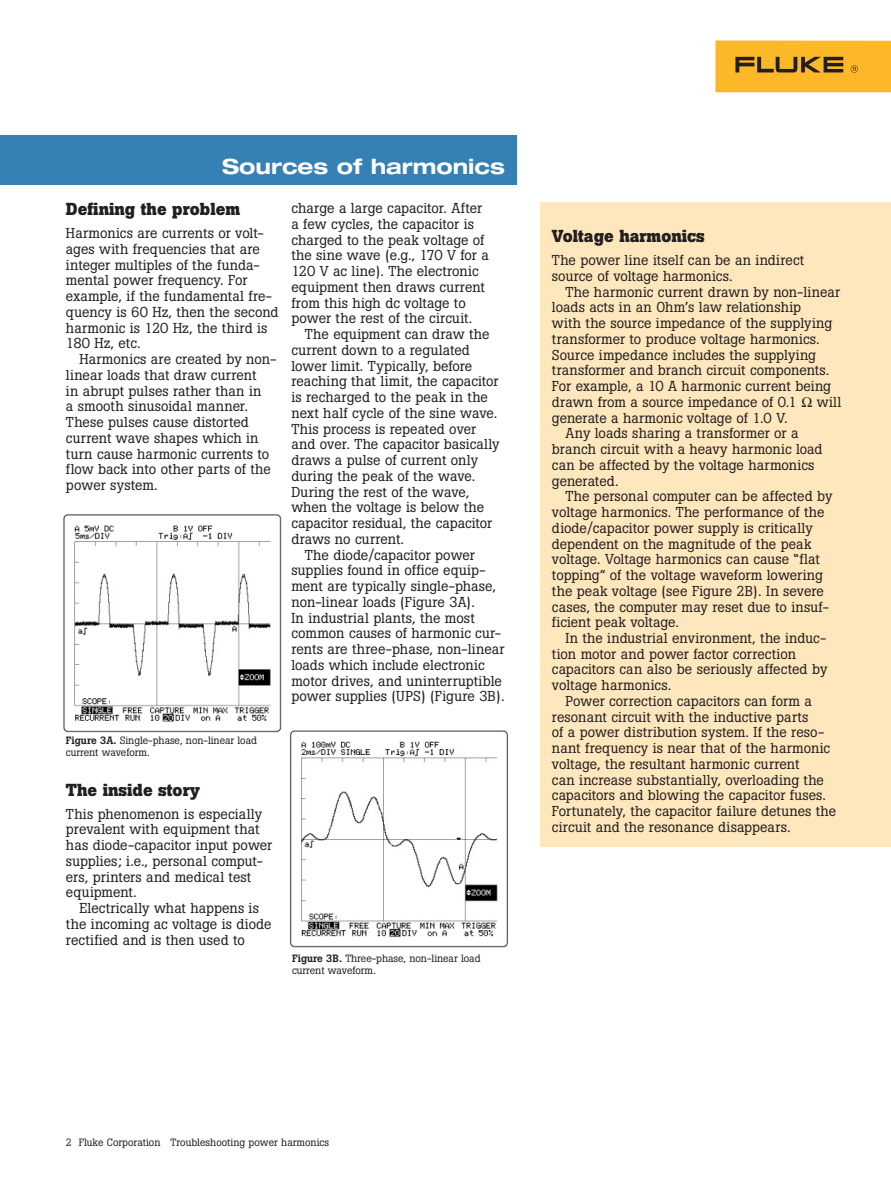
<style>
.page{position:relative;width:891px;height:1188px;background:#fff}
.page>*{position:absolute;margin:0;border:0;box-sizing:border-box;transform-origin:0 0}
.t1{font:700 expanded 21px "Helvetica Neue";color:#fff}
.t2{font:700 17.25px "Boton";color:#231f20}
.t3{font:14.25px/15.8px "Boton";letter-spacing:.005em;color:#231f20}
.t4{font:10.5px/12px "Boton";letter-spacing:-.005em;color:#231f20}
.s1{font-weight:500}
</style>
<div class="page">
<div style="left:716px;top:40px;width:175px;height:52px;background:#fcb828"></div>
<svg style="left:735px;top:57px;width:108px;height:15px"></svg>
<svg style="left:851px;top:65px;width:7px;height:8px"></svg>
<div style="left:0;top:135px;width:517px;height:50px;background:#3681b4"></div>
<img style="left:290px;top:730px;width:218px;height:218px">
<img style="left:63px;top:514px;width:219px;height:218px">
<div style="left:540px;top:202px;width:351px;height:645px;background:#fee7bc"></div>
<h1 class="t1" style="left:222px;top:153px;width:284px">Sources of harmonics</h1>
<p class="t2" style="left:66px;top:199px;width:176px">Defining the problem</p>
<p class="t3" style="left:66px;top:225px;width:214px">Harmonics are currents or volt&shy;ages with frequencies that are integer multiples of the funda&shy;mental power frequency. For example, if the fundamental fre&shy;quency is 60 Hz, then the second harmonic is 120 Hz, the third is<br>180 Hz, etc.</p>
<p class="t3" style="left:66px;top:351px;width:212px;text-indent:13px">Harmonics are created by non&shy;linear loads that draw current<br>in abrupt pulses rather than in<br>a smooth sinusoidal manner.<br>These pulses cause distorted current wave shapes which in turn cause harmonic currents to flow back into other parts of the power system.</p>
<p class="t3" style="left:291px;top:200px;width:199px">charge a large capacitor. After a few cycles, the capacitor is charged to the peak voltage of the sine wave (e.g., 170 V for a<br>120 V ac line). The electronic equipment then draws current from this high dc voltage to power the rest of the circuit.</p>
<p class="t3" style="left:305px;top:326px;width:186px">The equipment can draw the</p>
<p class="t3" style="left:291px;top:342px;width:180px">current down to a regulated</p>
<p class="t3" style="left:291px;top:358px;width:182px">lower limit. Typically, before</p>
<p class="t3" style="left:291px;top:373px;width:209px">reaching that limit, the capacitor</p>
<p class="t3" style="left:291px;top:389px;width:198px">is recharged to the peak in the</p>
<p class="t3" style="left:291px;top:405px;width:208px">next half cycle of the sine wave.</p>
<p class="t3" style="left:291px;top:421px;width:186px">This process is repeated over</p>
<p class="t3" style="left:291px;top:436px;width:210px">and over. The capacitor basically</p>
<p class="t3" style="left:291px;top:452px;width:188px">draws a pulse of current only</p>
<p class="t3" style="left:291px;top:468px;width:186px">during the peak of the wave.</p>
<p class="t3" style="left:291px;top:484px;width:180px">During the rest of the wave,</p>
<p class="t3" style="left:291px;top:499px;width:194px">when the voltage is below the</p>
<p class="t3" style="left:291px;top:515px;width:202px">capacitor residual, the capacitor</p>
<p class="t3" style="left:291px;top:531px;width:114px">draws no current.</p>
<p class="t3" style="left:305px;top:547px;width:172px">The diode/capacitor power</p>
<p class="t3" style="left:291px;top:562px;width:196px">supplies found in office equip-</p>
<p class="t3" style="left:291px;top:578px;width:206px">ment are typically single-phase,</p>
<p class="t3" style="left:291px;top:594px;width:185px">non-linear loads (Figure 3A).</p>
<p class="t3" style="left:291px;top:610px;width:185px">In industrial plants, the most</p>
<p class="t3" style="left:291px;top:625px;width:211px">common causes of harmonic cur-</p>
<p class="t3" style="left:291px;top:641px;width:215px">rents are three-phase, non-linear</p>
<p class="t3" style="left:291px;top:657px;width:195px">loads which include electronic</p>
<p class="t3" style="left:291px;top:673px;width:212px">motor drives, and uninterruptible</p>
<p class="t3" style="left:291px;top:688px;width:215px">power supplies (UPS) (Figure 3B).</p>
<p class="t4" style="left:66px;top:735px;width:193px"><span class="s1">Figure 3A.</span> Single-phase, non-linear load current waveform.</p>
<p class="t2" style="left:66px;top:780px;width:135px">The inside story</p>
<p class="t3" style="left:66px;top:806px;width:208px">This phenomenon is especially prevalent with equipment that has diode-capacitor input power supplies; i.e., personal comput&shy;ers, printers and medical test equipment.</p>
<p class="t3" style="left:66px;top:900px;width:207px;text-indent:13px">Electrically what happens is the incoming ac voltage is diode rectified and is then used to</p>
<p class="t4" style="left:292px;top:952px;width:190px"><span class="s1">Figure 3B.</span> Three-phase, non-linear load current waveform.</p>
<p class="t2" style="left:552px;top:226px;width:154px">Voltage harmonics</p>
<p class="t3" style="left:552px;top:252px;width:254px">The power line itself can be an indirect source of voltage harmonics.</p>
<p class="t3" style="left:552px;top:284px;width:290px;text-indent:13px">The harmonic current drawn by non-linear loads acts in an Ohm’s law relationship<br>with the source impedance of the supplying transformer to produce voltage harmonics.<br>Source impedance includes the supplying transformer and branch circuit components.<br>For example, a 10 A harmonic current being drawn from a source impedance of 0.1</p>
<p class="t3" style="left:817px;top:394px;width:26px">will</p>
<p class="t3" style="left:552px;top:410px;width:237px">generate a harmonic voltage of 1.0 V.</p>
<p class="t3" style="left:565px;top:425px;width:234px">Any loads sharing a transformer or a</p>
<p class="t3" style="left:552px;top:441px;width:272px">branch circuit with a heavy harmonic load</p>
<p class="t3" style="left:552px;top:457px;width:264px">can be affected by the voltage harmonics</p>
<p class="t3" style="left:552px;top:473px;width:68px">generated.</p>
<p class="t3" style="left:565px;top:488px;width:269px">The personal computer can be affected by</p>
<p class="t3" style="left:552px;top:504px;width:274px">voltage harmonics. The performance of the</p>
<p class="t3" style="left:552px;top:520px;width:262px">diode/capacitor power supply is critically</p>
<p class="t3" style="left:552px;top:536px;width:261px">dependent on the magnitude of the peak</p>
<p class="t3" style="left:552px;top:551px;width:269px">voltage. Voltage harmonics can cause “flat</p>
<p class="t3" style="left:552px;top:567px;width:272px">topping” of the voltage waveform lowering</p>
<p class="t3" style="left:552px;top:583px;width:273px">the peak voltage (see Figure 2B). In severe</p>
<p class="t3" style="left:552px;top:599px;width:278px">cases, the computer may reset due to insuf-</p>
<p class="t3" style="left:552px;top:614px;width:129px">ficient peak voltage.</p>
<p class="t3" style="left:565px;top:630px;width:262px">In the industrial environment, the induc-</p>
<p class="t3" style="left:552px;top:646px;width:246px">tion motor and power factor correction</p>
<p class="t3" style="left:552px;top:662px;width:277px">capacitors can also be seriously affected by</p>
<p class="t3" style="left:552px;top:677px;width:121px">voltage harmonics.</p>
<p class="t3" style="left:565px;top:693px;width:248px">Power correction capacitors can form a</p>
<p class="t3" style="left:552px;top:709px;width:258px">resonant circuit with the inductive parts</p>
<p class="t3" style="left:552px;top:725px;width:274px">of a power distribution system. If the reso-</p>
<p class="t3" style="left:552px;top:740px;width:280px">nant frequency is near that of the harmonic</p>
<p class="t3" style="left:552px;top:756px;width:249px">voltage, the resultant harmonic current</p>
<p class="t3" style="left:552px;top:772px;width:274px">can increase substantially, overloading the</p>
<p class="t3" style="left:552px;top:788px;width:276px">capacitors and blowing the capacitor fuses.</p>
<p class="t3" style="left:552px;top:803px;width:286px">Fortunately, the capacitor failure detunes the</p>
<p class="t3" style="left:552px;top:819px;width:240px">circuit and the resonance disappears.</p>
<p class="t4" style="left:66px;top:1137px;width:264px">2 Fluke Corporation Troubleshooting power harmonics</p>
</div>
